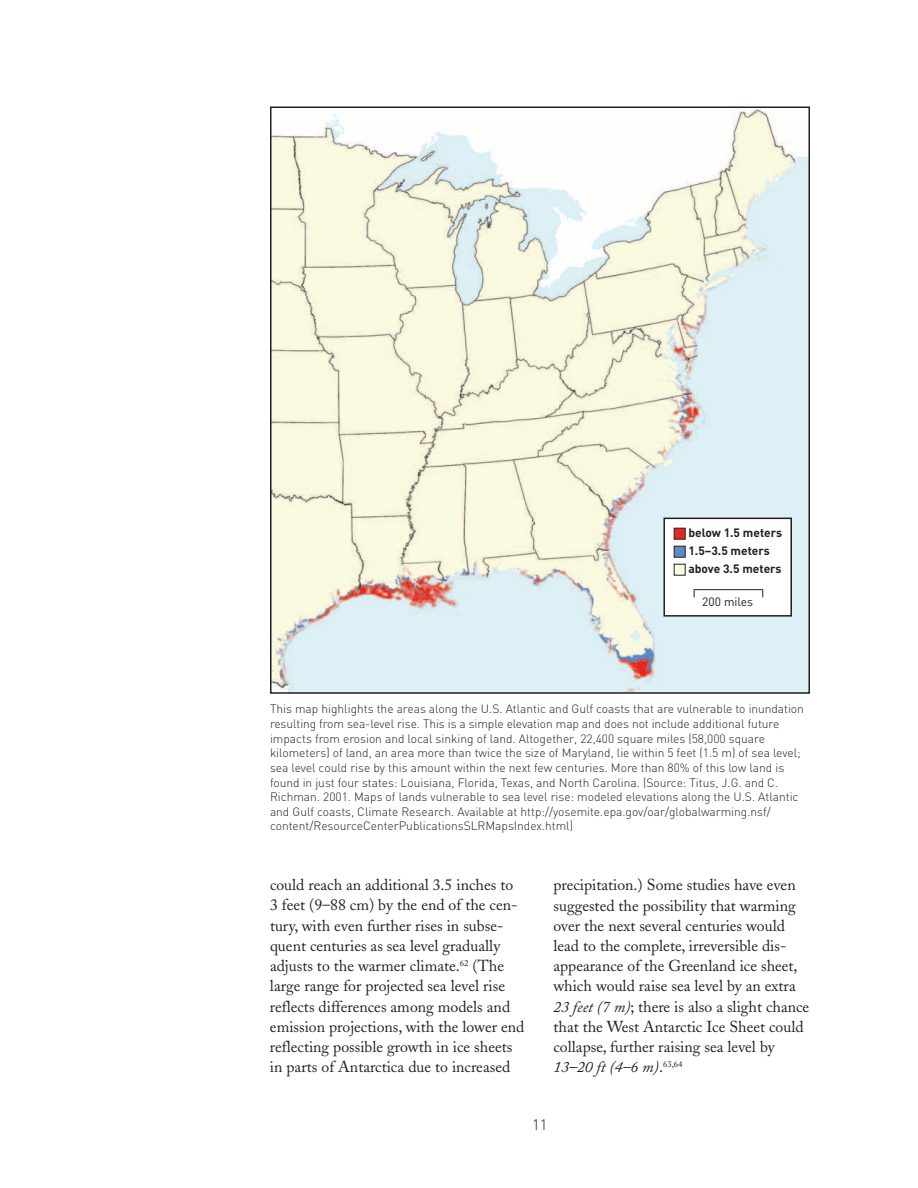
<style>
.page{position:relative;width:918px;height:1188px;background:#fff}
.page>*{position:absolute;margin:0;border:0;box-sizing:border-box;transform-origin:0 0}
.t1{font:15.75px/20.2px "Adobe Caslon";color:#231f20}
.t2{font:300 15px "DIN";color:#231f20}
.t3{font:300 12px/14.7px "DIN";color:#231f20}
.t4{font:700 12px "DIN";color:#231f20}
.t5{font:12px "DIN";color:#231f20}
.s1{color:#e52824}
.s2{color:#5c8bc8}
.s3{color:#f9fae1}
.s4{font-style:italic}
</style>
<div class="page">
<img style="left:273px;top:109px;width:534px;height:582px">
<div style="left:270px;top:106px;width:540px;height:588px;border:2px solid #231f20"></div>
<div style="left:664px;top:518px;width:127px;height:98px;background:#fff"></div>
<div style="left:663px;top:518px;width:129px;height:99px;border:2px solid #231f20"></div>
<hr style="left:694px;top:589px;width:69px;height:1px;background:#231f20">
<p class="t4" style="left:674px;top:525px;width:110px"><span class="s1">■</span> below 1.5 meters</p>
<p class="t4" style="left:674px;top:543px;width:98px"><span class="s2">■</span> 1.5–3.5 meters</p>
<p class="t4" style="left:674px;top:561px;width:109px"><span class="s3">■</span> above 3.5 meters</p>
<p class="t5" style="left:702px;top:594px;width:52px">200 miles</p>
<p class="t3" style="left:270px;top:703px;width:535px">This map highlights the areas along the U.S. Atlantic and Gulf coasts that are vulnerable to inundation resulting from sea-level rise. This is a simple elevation map and does not include additional future impacts from erosion and local sinking of land. Altogether, 22,400 square miles (58,000 square kilometers) of land, an area more than twice the size of Maryland, lie within 5 feet (1.5 m) of sea level; sea level could rise by this amount within the next few centuries. More than 80% of this low land is found in just four states: Louisiana, Florida, Texas, and North Carolina. (Source: Titus, J.G. and C.<br>Richman. 2001. Maps of lands vulnerable to sea level rise: modeled elevations along the U.S. Atlantic and Gulf coasts, Climate Research. Available at http://yosemite.epa.gov/oar/globalwarming.nsf/ content/ResourceCenterPublicationsSLRMapsIndex.html)</p>
<p class="t1" style="left:270px;top:877px;width:256px">could reach an additional 3.5 inches to 3 feet (9–88 cm) by the end of the cen&shy;tury, with even further rises in subse&shy;quent centuries as sea level gradually adjusts to the warmer climate.<sup>62</sup> (The large range for projected sea level rise reflects differences among models and emission projections, with the lower end reflecting possible growth in ice sheets in parts of Antarctica due to increased</p>
<p class="t1" style="left:553px;top:877px;width:257px">precipitation.) Some studies have even suggested the possibility that warming over the next several centuries would lead to the complete, irreversible dis&shy;appearance of the Greenland ice sheet, which would raise sea level by an extra <span class="s4">23 feet (7 m)</span>; there is also a slight chance that the West Antarctic Ice Sheet could collapse, further raising sea level by <span class="s4">13–20 ft (4–6 m)</span>.<sup>63,64</sup></p>
<p class="t2" style="left:532px;top:1120px;width:17px">11</p>
</div>
